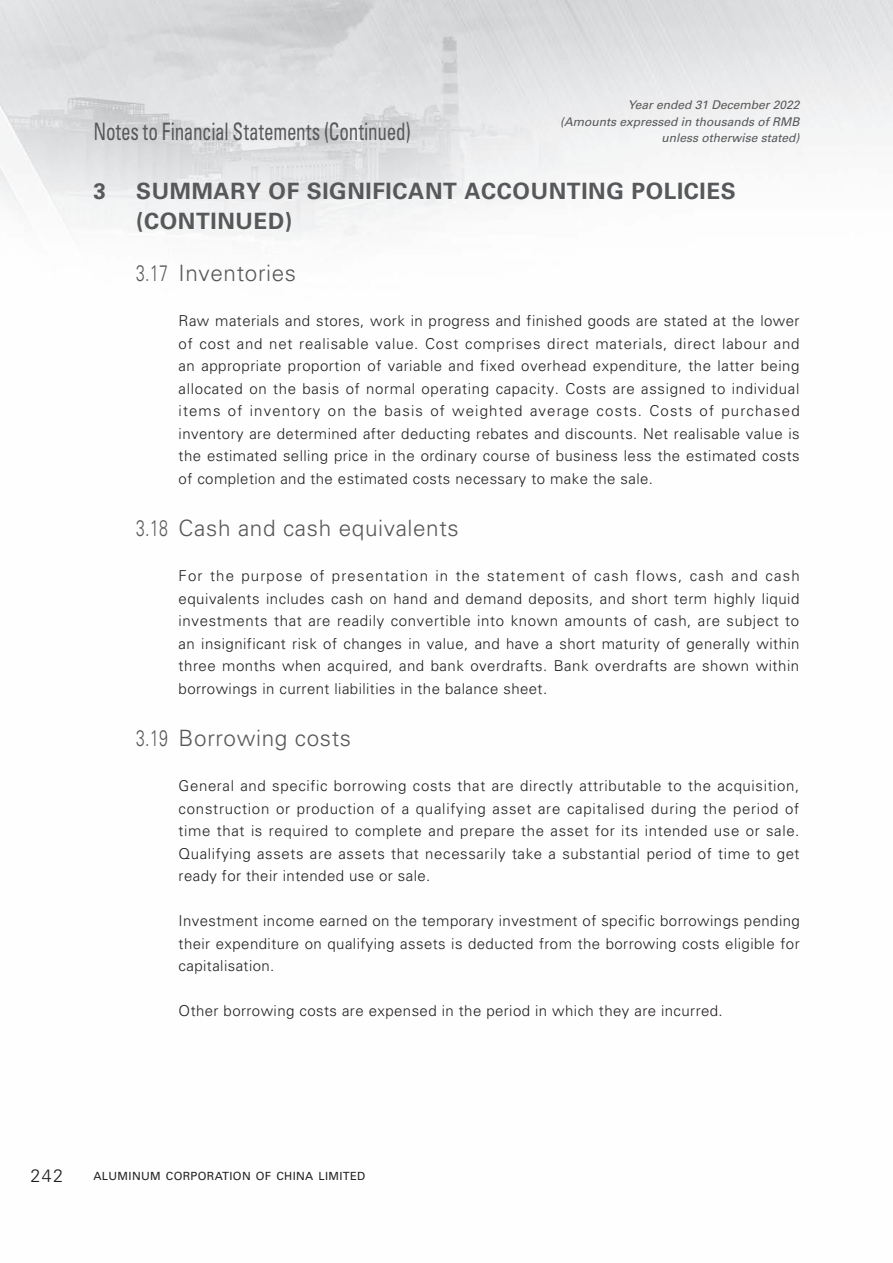
<style>
.page{position:relative;width:893px;height:1263px;background:#fff}
.page>*{position:absolute;margin:0;border:0;box-sizing:border-box;transform-origin:0 0}
.t1{font:condensed 24px "Univers LT Std";letter-spacing:-.01em;color:#57585a;scale:.8 1}
.t2{font:300 22.5px "Univers LT Std";letter-spacing:.03em;color:#57585a;scale:.7 1}
.t3{font:700 22.5px/30px "Univers LT Std";letter-spacing:.03em;color:#57585a}
.t4{font:300 18px "Univers LT Std";color:#231f20}
.t5{font:300 15px/22.5px "Univers LT Std";letter-spacing:.03em;color:#231f20;text-align:justify}
.t6{font:italic 12px/16.5px "Univers LT Std";color:#57585a;text-align:right}
.t7{font:11.25px "Univers LT Std";letter-spacing:.03em;color:#231f20}
</style>
<div class="page">
<img style="left:0;top:0;width:893px;height:240px">
<p class="t6" style="left:560px;top:97px;width:241px">Year ended 31 December 2022<br>(Amounts expressed in thousands of RMB unless otherwise stated)</p>
<h1 class="t1" style="left:94px;top:116px;width:398px">Notes to Financial Statements (Continued)</h1>
<h2 class="t3" style="left:94px;top:176px;width:14px">3</h2>
<h2 class="t3" style="left:136px;top:176px;width:601px">SUMMARY OF SIGNIFICANT ACCOUNTING POLICIES (CONTINUED)</h2>
<h2 class="t2" style="left:136px;top:260px;width:230px">3.17 Inventories</h2>
<p class="t5" style="left:179px;top:310px;width:623px">Raw materials and stores, work in progress and finished goods are stated at the lower of cost and net realisable value. Cost comprises direct materials, direct labour and an appropriate proportion of variable and fixed overhead expenditure, the latter being allocated on the basis of normal operating capacity. Costs are assigned to individual items of inventory on the basis of weighted average costs. Costs of purchased inventory are determined after deducting rebates and discounts. Net realisable value is the estimated selling price in the ordinary course of business less the estimated costs of completion and the estimated costs necessary to make the sale.</p>
<h2 class="t2" style="left:136px;top:515px;width:463px">3.18 Cash and cash equivalents</h2>
<p class="t5" style="left:179px;top:565px;width:623px">For the purpose of presentation in the statement of cash flows, cash and cash equivalents includes cash on hand and demand deposits, and short term highly liquid investments that are readily convertible into known amounts of cash, are subject to an insignificant risk of changes in value, and have a short maturity of generally within three months when acquired, and bank overdrafts. Bank overdrafts are shown within borrowings in current liabilities in the balance sheet.</p>
<h2 class="t2" style="left:136px;top:725px;width:309px">3.19 Borrowing costs</h2>
<p class="t5" style="left:179px;top:775px;width:622px">General and specific borrowing costs that are directly attributable to the acquisition, construction or production of a qualifying asset are capitalised during the period of time that is required to complete and prepare the asset for its intended use or sale.<br>Qualifying assets are assets that necessarily take a substantial period of time to get ready for their intended use or sale.</p>
<p class="t5" style="left:179px;top:910px;width:623px">Investment income earned on the temporary investment of specific borrowings pending their expenditure on qualifying assets is deducted from the borrowing costs eligible for capitalisation.</p>
<p class="t5" style="left:179px;top:1000px;width:546px">Other borrowing costs are expensed in the period in which they are incurred.</p>
<p class="t4" style="left:31px;top:1165px;width:34px">242</p>
<p class="t7" style="left:94px;top:1169px;width:273px">ALUMINUM CORPORATION OF CHINA LIMITED</p>
</div>
